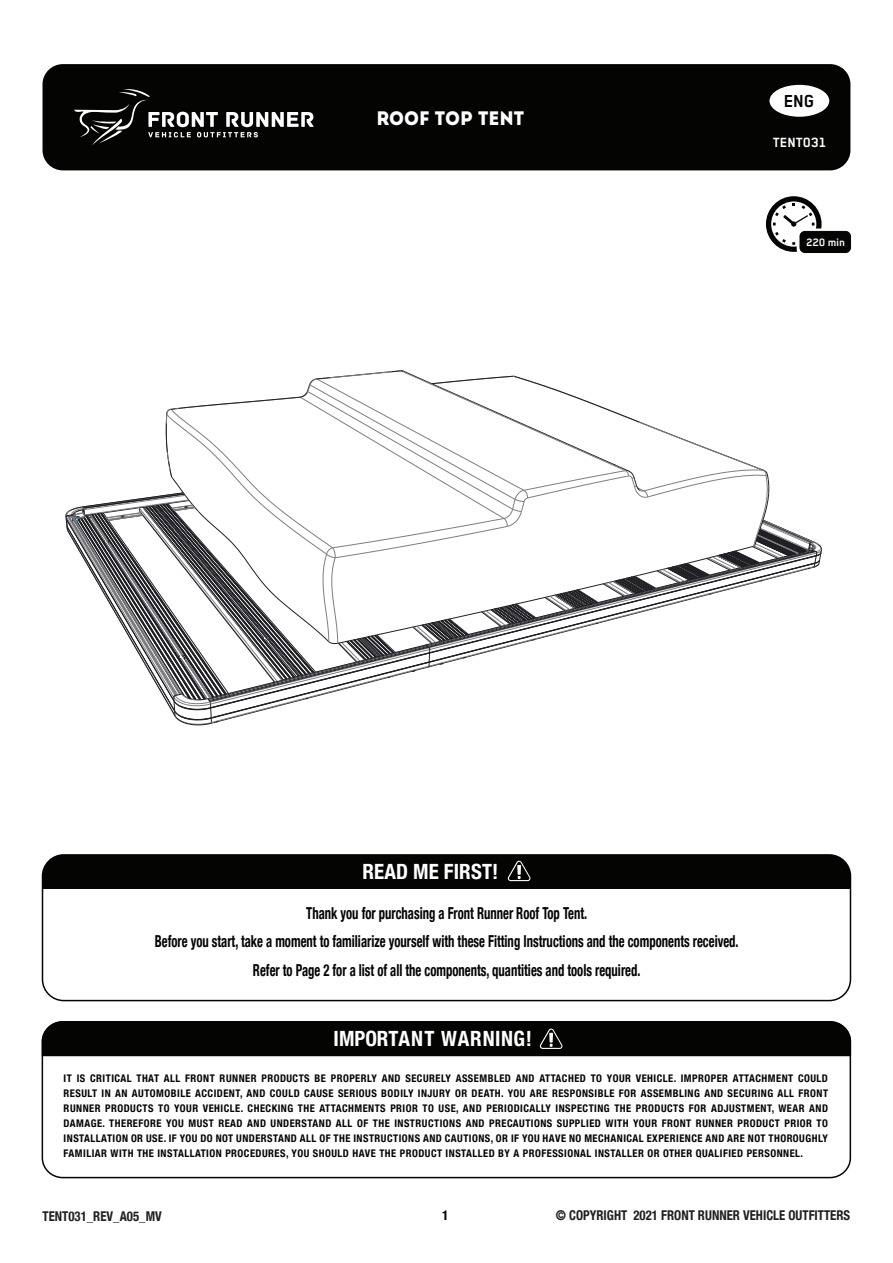
<style>
.page{position:relative;width:893px;height:1263px;background:#fff}
.page>*{position:absolute;margin:0;border:0;box-sizing:border-box;transform-origin:0 0}
.t1{font:700 condensed 21px "Helvetica Neue LT Com";letter-spacing:.025em;color:#fff}
.t2{font:700 condensed 21px "Helvetica Neue LT Com";letter-spacing:.005em;color:#fff}
.t3{font:19.5px "Intro";color:#fff;scale:.95 1}
.t4{font:700 19.5px "Regular";color:#040503}
.t5{font:700 condensed 16.5px/28.5px "Helvetica Neue LT Com";color:#040503;text-align:center;scale:.77 1}
.t6{font:700 15px "Regular";color:#fff}
.t7{font:700 condensed 13.5px "Helvetica Neue LT Com";color:#231f20;scale:.95 1}
.t8{font:700 condensed 13.5px "Helvetica Neue LT Com";color:#040503}
.t9{font:700 12px "Regular";color:#fff}
.t10{font:700 condensed 10.5px/15px "Helvetica Neue LT Com";letter-spacing:.045em;color:#040503;text-align:justify}
</style>
<div class="page">
<div style="left:43px;top:64px;width:807px;height:106px;background:#040503;border-radius:20px"></div>
<div style="left:769px;top:85px;width:60px;height:32px;background:#fff;border-radius:50%"></div>
<div style="left:800px;top:231px;width:50px;height:21px;background:#040503;border-radius:5px"></div>
<div style="left:799px;top:231px;width:52px;height:22px;border:1px solid #040503;border-radius:5px"></div>
<svg style="left:766px;top:196px;width:56px;height:56px"></svg>
<svg style="left:74px;top:89px;width:240px;height:56px"></svg>
<div style="left:42px;top:1021px;width:809px;height:157px;border:2px solid #040503;border-radius:20px"></div>
<div style="left:41px;top:1021px;width:811px;height:36px;background:#040503"></div>
<div style="left:43px;top:855px;width:807px;height:33px;background:#040503"></div>
<div style="left:42px;top:854px;width:809px;height:147px;border:2px solid #040503;border-radius:21px"></div>
<svg style="left:508px;top:860px;width:23px;height:21px"></svg>
<svg style="left:65px;top:370px;width:757px;height:356px"></svg>
<h2 class="t3" style="left:376px;top:107px;width:157px">ROOF TOP TENT</h2>
<h2 class="t4" style="left:784px;top:90px;width:32px">ENG</h2>
<h3 class="t6" style="left:773px;top:134px;width:55px">TENT031</h3>
<p class="t9" style="left:807px;top:236px;width:40px">220 min</p>
<h1 class="t2" style="left:362px;top:859px;width:137px">READ ME FIRST!</h1>
<p class="t5" style="left:155px;top:899px;width:760px">Thank you for purchasing a Front Runner Roof Top Tent.<br>Before you start, take a moment to familiarize yourself with these Fitting Instructions and the components received.<br>Refer to Page 2 for a list of all the components, quantities and tools required.</p>
<h1 class="t1" style="left:333px;top:1026px;width:200px">IMPORTANT WARNING!</h1>
<p class="t10" style="left:64px;top:1071px;width:766px">IT IS CRITICAL THAT ALL FRONT RUNNER PRODUCTS BE PROPERLY AND SECURELY ASSEMBLED AND ATTACHED TO YOUR VEHICLE. IMPROPER ATTACHMENT COULD RESULT IN AN AUTOMOBILE ACCIDENT, AND COULD CAUSE SERIOUS BODILY INJURY OR DEATH. YOU ARE RESPONSIBLE FOR ASSEMBLING AND SECURING ALL FRONT RUNNER PRODUCTS TO YOUR VEHICLE. CHECKING THE ATTACHMENTS PRIOR TO USE, AND PERIODICALLY INSPECTING THE PRODUCTS FOR ADJUSTMENT, WEAR AND DAMAGE. THEREFORE YOU MUST READ AND UNDERSTAND ALL OF THE INSTRUCTIONS AND PRECAUTIONS SUPPLIED WITH YOUR FRONT RUNNER PRODUCT PRIOR TO INSTALLATION OR USE. IF YOU DO NOT UNDERSTAND ALL OF THE INSTRUCTIONS AND CAUTIONS, OR IF YOU HAVE NO MECHANICAL EXPERIENCE AND ARE NOT THOROUGHLY FAMILIAR WITH THE INSTALLATION PROCEDURES, YOU SHOULD HAVE THE PRODUCT INSTALLED BY A PROFESSIONAL INSTALLER OR OTHER QUALIFIED PERSONNEL.</p>
<p class="t7" style="left:43px;top:1208px;width:127px">TENT031_REV_A05_MV</p>
<p class="t8" style="left:442px;top:1207px;width:8px">1</p>
<p class="t7" style="left:556px;top:1207px;width:311px">© COPYRIGHT 2021 FRONT RUNNER VEHICLE OUTFITTERS</p>
</div>
